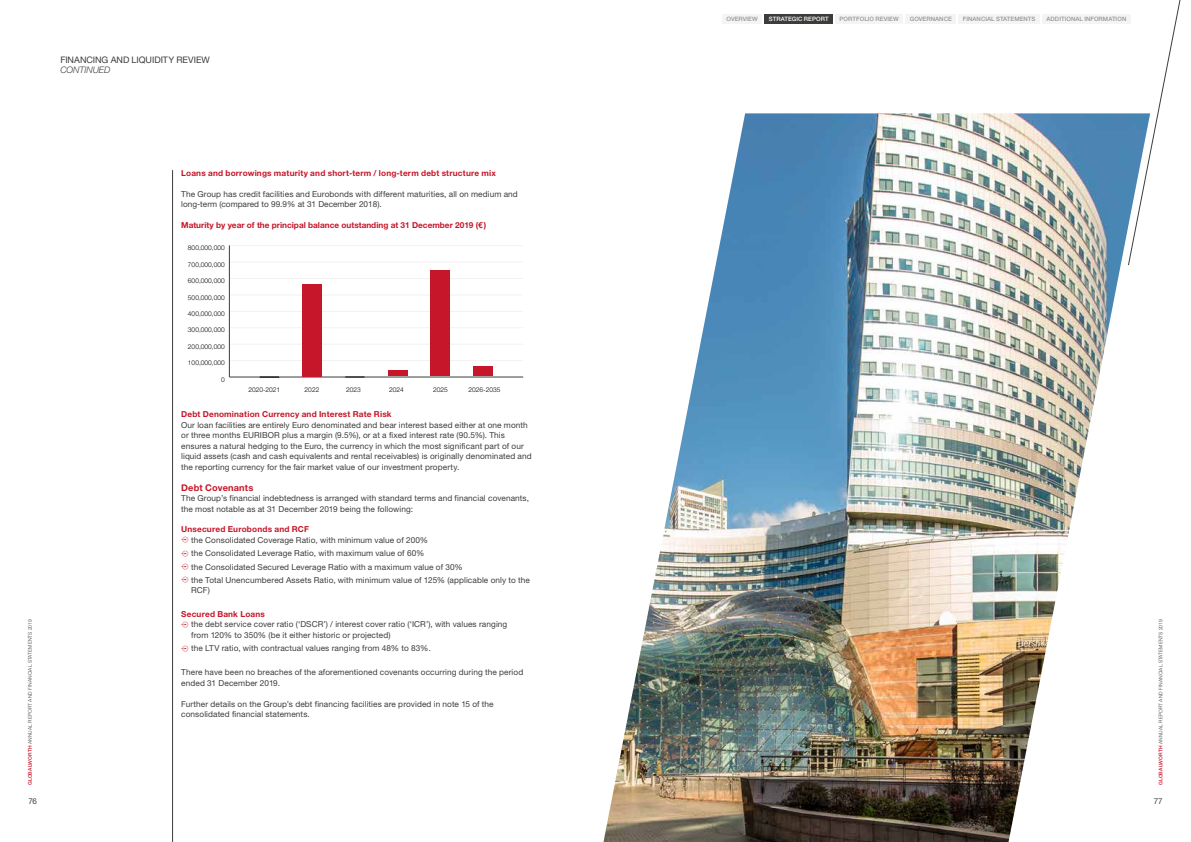
<style>
.page{position:relative;width:1191px;height:842px;background:#fff}
.page>*{position:absolute;margin:0;border:0;box-sizing:border-box;transform-origin:0 0}
.t1{font:700 9.2px "Helvetica Neue LT Std";letter-spacing:.015em;color:#c61629}
.t2{font:9px "Helvetica Neue LT Std";letter-spacing:-.005em;color:#3c3c3b}
.t3{font:italic 300 9px "Helvetica Neue LT Std";letter-spacing:-.005em;color:#3c3c3b}
.t4{font:8.2px/10.5px "Helvetica Neue LT Std";letter-spacing:.01em;color:#3c3c3b}
.t5{font:700 8.2px "Helvetica Neue LT Std";letter-spacing:.02em;color:#c61629}
.t6{font:700 8.2px "Helvetica Neue LT Std";color:#c61629}
.t7{font:8px "Helvetica Neue LT Std";color:#3c3c3b}
.t8{font:300 6.6px "Helvetica Neue LT Std";color:#000}
.t9{font:500 6px "Helvetica Neue LT Std";letter-spacing:.01em;color:#949494}
.t10{font:500 6px "Helvetica Neue LT Std";letter-spacing:.01em;color:#fff}
.t11{font:300 5px "Helvetica Neue LT Std";letter-spacing:.02em;color:#3c3c3b}
.t12{font:500 5px "Helvetica Neue LT Std";color:#c61629}
.s1{font-weight:500;color:#c61629}
.s2{color:#c61629}
.s3{color:#fff}
.s4{color:#949494}
</style>
<div class="page">
<svg style="left:1130px;top:0;width:51px;height:157px"></svg>
<img style="left:603px;top:113px;width:547px;height:729px">
<div style="left:905px;top:14px;width:51px;height:10px;background:#f4f4f4"></div>
<div style="left:764px;top:14px;width:69px;height:10px;background:#3c3c3b"></div>
<div style="left:722px;top:14px;width:40px;height:10px;background:#f4f4f4"></div>
<div style="left:958px;top:14px;width:81px;height:10px;background:#f4f4f4"></div>
<div style="left:1042px;top:14px;width:88px;height:10px;background:#f4f4f4"></div>
<div style="left:835px;top:14px;width:68px;height:10px;background:#f4f4f4"></div>
<hr style="left:229px;top:377px;width:294px;height:1px;background:#3c3c3b">
<hr style="left:229px;top:245px;width:1px;height:132px;background:#3c3c3b">
<hr style="left:230px;top:360px;width:293px;height:1px;background:#f2f2f2">
<hr style="left:230px;top:344px;width:293px;height:1px;background:#f2f2f2">
<hr style="left:230px;top:328px;width:293px;height:1px;background:#f2f2f2">
<hr style="left:230px;top:311px;width:293px;height:1px;background:#f2f2f2">
<hr style="left:230px;top:295px;width:293px;height:1px;background:#f2f2f2">
<hr style="left:230px;top:278px;width:293px;height:1px;background:#f2f2f2">
<hr style="left:230px;top:262px;width:293px;height:1px;background:#f2f2f2">
<hr style="left:230px;top:245px;width:293px;height:1px;background:#f2f2f2">
<div style="left:473px;top:366px;width:20px;height:10px;background:#c61629"></div>
<div style="left:431px;top:270px;width:19px;height:106px;background:#c61629"></div>
<div style="left:388px;top:371px;width:19px;height:5px;background:#c61629"></div>
<svg style="left:345px;top:377px;width:19px;height:1px"></svg>
<div style="left:302px;top:284px;width:20px;height:92px;background:#c61629"></div>
<hr style="left:172px;top:170px;width:1px;height:672px;background:#3c3c3b">
<p class="t2" style="left:60px;top:55px;width:151px">FINANCING AND LIQUIDITY REVIEW</p>
<p class="t3" style="left:60px;top:65px;width:51px">CONTINUED</p>
<p class="t11" style="left:27px;top:785px;width:167px;rotate:-90deg"><span class="s1">GLOBALWORTH</span> ANNUAL REPORT AND FINANCIAL STATEMENTS 2019</p>
<p class="t5" style="left:181px;top:168px;width:316px">Loans and borrowings maturity and short-term / long-term debt structure mix</p>
<p class="t4" style="left:181px;top:189px;width:338px">the group has credit facilities and Eurobonds with different maturities, all on medium and long-term (compared to 99.9% at 31 December 2018).</p>
<p class="t6" style="left:181px;top:220px;width:306px">Maturity by year of the principal balance outstanding at 31 December 2019 (€)</p>
<p class="t8" style="left:188px;top:244px;width:38px">800,000,000</p>
<p class="t8" style="left:188px;top:260px;width:38px">700,000,000</p>
<p class="t8" style="left:188px;top:277px;width:38px">600,000,000</p>
<p class="t8" style="left:188px;top:293px;width:38px">500,000,000</p>
<p class="t8" style="left:188px;top:310px;width:38px">400,000,000</p>
<p class="t8" style="left:188px;top:326px;width:38px">300,000,000</p>
<p class="t8" style="left:188px;top:342px;width:38px">200,000,000</p>
<p class="t8" style="left:188px;top:359px;width:38px">100,000,000</p>
<p class="t8" style="left:221px;top:375px;width:5px">0</p>
<p class="t8" style="left:248px;top:385px;width:33px">2020-2021</p>
<p class="t8" style="left:305px;top:385px;width:16px">2022</p>
<p class="t8" style="left:346px;top:385px;width:16px">2023</p>
<p class="t8" style="left:389px;top:385px;width:16px">2024</p>
<p class="t8" style="left:433px;top:385px;width:16px">2025</p>
<p class="t8" style="left:468px;top:385px;width:33px">2026-2035</p>
<p class="t5" style="left:181px;top:409px;width:212px">Debt Denomination Currency and Interest Rate Risk</p>
<p class="t4" style="left:181px;top:419px;width:348px">Our loan facilities are entirely Euro denominated and bear interest based either at one month or three months EURIBOR</p>
<p class="t4" style="left:181px;top:430px;width:352px;text-indent:101px">plus a margin (9.5%), or at a fixed interest rate (90.5%). This ensures a natural hedging to the Euro, the currency in which the most significant part of our liquid assets (cash and cash equivalents and rental receivables) is originally denominated and the reporting currency for the fair market value of our investment property.</p>
<p class="t1" style="left:181px;top:482px;width:74px">Debt Covenants</p>
<p class="t4" style="left:181px;top:493px;width:349px">The Group’s financial indebtedness is arranged with standard terms and financial covenants, the most notable as at 31 December 2019 being the following:</p>
<p class="t5" style="left:181px;top:524px;width:129px">Unsecured Eurobonds and RCF</p>
<p class="t4" style="left:181px;top:535px;width:248px"><span class="s2">•</span> the Consolidated Coverage Ratio, with minimum value of 200%</p>
<p class="t4" style="left:181px;top:548px;width:245px"><span class="s2">•</span> the Consolidated Leverage Ratio, with maximum value of 60%</p>
<p class="t4" style="left:181px;top:561px;width:283px"><span class="s2">•</span> the Consolidated Secured Leverage Ratio with a maximum value of 30%</p>
<p class="t4" style="left:191px;top:575px;width:340px;text-indent:-10px"><span class="s2">•</span> the Total Unencumbered Assets Ratio, with minimum value of 125% (applicable only to the<br>RCF)</p>
<p class="t5" style="left:181px;top:609px;width:85px">Secured Bank Loans</p>
<p class="t4" style="left:191px;top:619px;width:318px;text-indent:-10px"><span class="s2">•</span> the debt service cover ratio (‘DSCR’) / interest cover ratio (‘ICR’), with values ranging from 120% to 350% (be it either historic or projected)</p>
<p class="t4" style="left:181px;top:643px;width:251px"><span class="s2">•</span> the LTV ratio, with contractual values ranging from 48% to 83%.</p>
<p class="t4" style="left:181px;top:667px;width:343px">There have been no breaches of the aforementioned covenants occurring during the period ended 31 December 2019.</p>
<p class="t4" style="left:181px;top:698px;width:314px">Further details on the Group’s debt financing facilities are provided in note 15 of the consolidated financial statements.</p>
<p class="t9" style="left:726px;top:16px;width:30px"><span class="s3">OV</span>ER<span class="s3">VI</span>EWEW</p>
<p class="t10" style="left:769px;top:16px;width:16px"><span class="s4">ST</span>TRATEG<span class="s4">T</span>TRATEG</p>
<p class="t10" style="left:796px;top:16px;width:28px"><span class="s4">I</span>C <span class="s4">R</span>E<span class="s4">P</span>ORTORT</p>
<p class="t9" style="left:839px;top:16px;width:5px">OPORTFOL</p>
<p class="t9" style="left:867px;top:16px;width:27px">IO REVIEW</p>
<p class="t9" style="left:909px;top:16px;width:39px">GOVERNANCE</p>
<p class="t9" style="left:962px;top:16px;width:43px">FINANCIALAL STETATEME</p>
<p class="t9" style="left:1023px;top:16px;width:10px">NTS</p>
<p class="t9" style="left:1046px;top:16px;width:53px">ADDITIONALAL INFORMATFORMAT</p>
<p class="t9" style="left:1115px;top:16px;width:12px">ION</p>
<p class="t11" style="left:1157px;top:744px;width:126px;rotate:-90deg">ANNUAL REPORT AND FINANCIAL STATEMENTS 2019</p>
<p class="t12" style="left:1157px;top:785px;width:5px;rotate:-90deg">GLOBALWORTH</p>
<p class="t7" style="left:28px;top:796px;width:10px">76</p>
<p class="t7" style="left:1153px;top:796px;width:10px">77</p>
</div>
